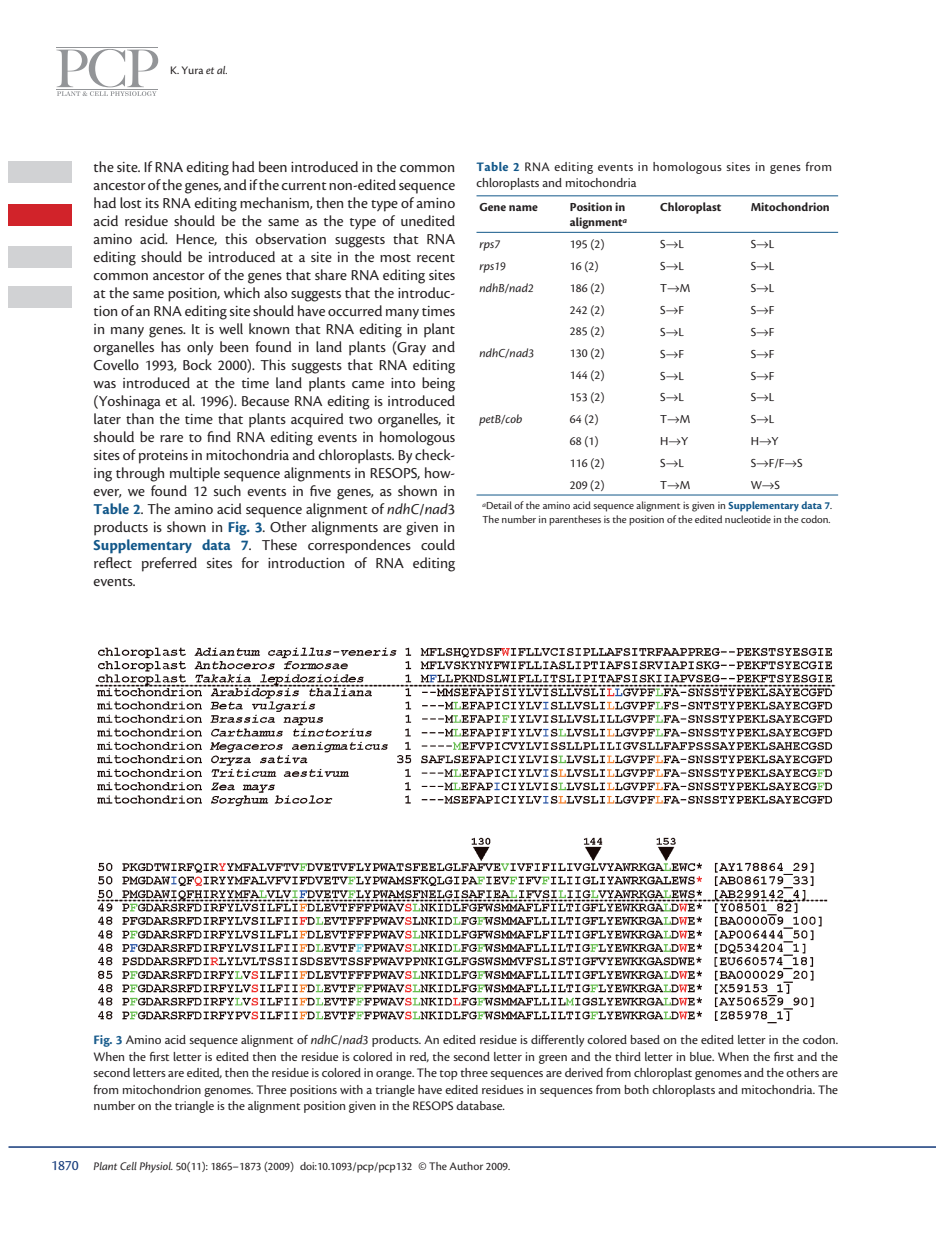
<style>
.page{position:relative;width:936px;height:1242px;background:#fff}
.page>*{position:absolute;margin:0;border:0;box-sizing:border-box;transform-origin:0 0}
.t1{font:15.75px/18px "Cronos L";color:#231f20;text-align:justify}
.t2{font:13.5px/16.5px "Cronos L";color:#231f20;text-align:justify}
.t3{font:13.5px/16.5px "Cronos L";letter-spacing:.03em;color:#231f20}
.t4{font:12.75px "Cronos L";color:#231f20}
.t5{font:700 12.75px/15px "Cronos L";color:#231f20}
.t6{font:italic 12.75px "Cronos L";color:#231f20}
.t7{font:12px "Cronos L";color:#231f20}
.t8{font:11.25px/13.5px "Cronos L";color:#231f20}
.s1{font-style:italic}
.s2{font-weight:700;color:#125789}
.s3{font-weight:700;color:#1b5d8d}
.s4{font-size:15px;color:#13397a}
</style>
<div class="page">
<div style="left:9px;top:162px;width:63px;height:21px;background:#d1d2d4"></div>
<div style="left:9px;top:204px;width:63px;height:21px;background:#d1232a"></div>
<div style="left:9px;top:247px;width:63px;height:21px;background:#d1d2d4"></div>
<div style="left:9px;top:286px;width:63px;height:22px;background:#d1d2d4"></div>
<img style="left:95px;top:647px;width:741px;height:377px">
<hr style="left:476px;top:195px;width:362px;height:1px;background:#125789">
<hr style="left:476px;top:232px;width:362px;height:1px;background:#125789">
<hr style="left:476px;top:494px;width:362px;height:1px;background:#125789">
<hr style="left:9px;top:1146px;width:926px;height:1px;background:#13397a">
<svg style="left:56px;top:49px;width:102px;height:47px"></svg>
<hr style="left:56px;top:89px;width:102px;height:1px;background:#939598">
<hr style="left:56px;top:47px;width:102px;height:1px;background:#939598">
<p class="t7" style="left:170px;top:66px;width:59px">K. Yura <span class="s1">et al.</span></p>
<p class="t1" style="left:94px;top:159px;width:363px">the site. If RNA editing had been introduced in the common ancestor of the genes, and if the current non-edited sequence had lost its RNA editing mechanism, then the type of amino acid residue should be the same as the type of unedited amino acid. Hence, this observation suggests that RNA editing should be introduced at a site in the most recent common ancestor of the genes that share RNA editing sites at the same position, which also suggests that the introduc&shy;tion of an RNA editing site should have occurred many times in many genes. It is well known that RNA editing in plant organelles has only been found in land plants ( Gray and Covello 1993 , Bock 2000 ). This suggests that RNA editing was introduced at the time land plants came into being ( Yoshinaga et al. 1996 ). Because RNA editing is introduced later than the time that plants acquired two organelles, it should be rare to find RNA editing events in homologous sites of proteins in mitochondria and chloroplasts. By check&shy;ing through multiple sequence alignments in RESOPS, how&shy;ever, we found 12 such events in five genes, as shown in <span class="s2">Table 2</span> . The amino acid sequence alignment of <span class="s1">ndhC</span> / <span class="s1">nad</span> 3 products is shown in <span class="s2">Fig. 3</span> . Other alignments are given in <span class="s2">Supplementary data 7</span>. These correspondences could reflect preferred sites for introduction of RNA editing events.</p>
<p class="t3" style="left:476px;top:159px;width:357px"><span class="s2">Table 2</span> RNA editing events in homologous sites in genes from chloroplasts and mitochondria</p>
<p class="t5" style="left:479px;top:201px;width:60px">Gene name</p>
<p class="t5" style="left:570px;top:201px;width:59px">Position in alignment <sup>a</sup></p>
<p class="t5" style="left:660px;top:201px;width:62px">Chloroplast</p>
<p class="t5" style="left:750px;top:201px;width:81px">Mitochondrion</p>
<p class="t6" style="left:479px;top:239px;width:22px">rps7</p>
<p class="t4" style="left:570px;top:239px;width:36px">195 (2)</p>
<p class="t4" style="left:660px;top:239px;width:25px">S → L</p>
<p class="t4" style="left:750px;top:239px;width:25px">S → L</p>
<p class="t6" style="left:479px;top:261px;width:28px">rps19</p>
<p class="t4" style="left:570px;top:261px;width:30px">16 (2)</p>
<p class="t4" style="left:660px;top:261px;width:25px">S → L</p>
<p class="t4" style="left:750px;top:261px;width:25px">S → L</p>
<p class="t6" style="left:479px;top:283px;width:56px">ndhB/nad2</p>
<p class="t4" style="left:570px;top:283px;width:36px">186 (2)</p>
<p class="t4" style="left:660px;top:283px;width:32px">T → M</p>
<p class="t4" style="left:750px;top:283px;width:25px">S → L</p>
<p class="t4" style="left:570px;top:305px;width:36px">242 (2)</p>
<p class="t4" style="left:660px;top:305px;width:25px">S → F</p>
<p class="t4" style="left:750px;top:305px;width:25px">S → F</p>
<p class="t4" style="left:570px;top:327px;width:36px">285 (2)</p>
<p class="t4" style="left:660px;top:327px;width:25px">S → L</p>
<p class="t4" style="left:750px;top:327px;width:25px">S → F</p>
<p class="t6" style="left:479px;top:348px;width:56px">ndhC/nad3</p>
<p class="t4" style="left:570px;top:348px;width:36px">130 (2)</p>
<p class="t4" style="left:660px;top:349px;width:25px">S → F</p>
<p class="t4" style="left:750px;top:349px;width:25px">S → F</p>
<p class="t4" style="left:570px;top:370px;width:36px">144 (2)</p>
<p class="t4" style="left:660px;top:371px;width:25px">S → L</p>
<p class="t4" style="left:750px;top:371px;width:25px">S → F</p>
<p class="t4" style="left:570px;top:392px;width:36px">153 (2)</p>
<p class="t4" style="left:660px;top:393px;width:25px">S → L</p>
<p class="t4" style="left:750px;top:393px;width:25px">S → L</p>
<p class="t6" style="left:479px;top:414px;width:45px">petB/cob</p>
<p class="t4" style="left:570px;top:414px;width:30px">64 (2)</p>
<p class="t4" style="left:660px;top:414px;width:32px">T → M</p>
<p class="t4" style="left:750px;top:414px;width:25px">S → L</p>
<p class="t4" style="left:570px;top:436px;width:30px">68 (1)</p>
<p class="t4" style="left:660px;top:436px;width:29px">H → Y</p>
<p class="t4" style="left:750px;top:436px;width:29px">H → Y</p>
<p class="t4" style="left:570px;top:458px;width:36px">116 (2)</p>
<p class="t4" style="left:660px;top:458px;width:25px">S → L</p>
<p class="t4" style="left:750px;top:458px;width:53px">S → F/F → S</p>
<p class="t4" style="left:570px;top:480px;width:36px">209 (2)</p>
<p class="t4" style="left:660px;top:480px;width:32px">T → M</p>
<p class="t4" style="left:750px;top:480px;width:31px">W → S</p>
<p class="t8" style="left:482px;top:500px;width:351px"><sup>a</sup> Detail of the amino acid sequence alignment is given in <span class="s2">Supplementary data 7</span>.<br>The number in parentheses is the position of the edited nucleotide in the codon.</p>
<p class="t2" style="left:94px;top:1032px;width:746px"><span class="s3">Fig. 3</span> Amino acid sequence alignment of <span class="s1">ndhC</span> / <span class="s1">nad3</span> products. An edited residue is differently colored based on the edited letter in the codon.<br>When the first letter is edited then the residue is colored in red, the second letter in green and the third letter in blue. When the first and the second letters are edited, then the residue is colored in orange. The top three sequences are derived from chloroplast genomes and the others are from mitochondrion genomes. Three positions with a triangle have edited residues in sequences from both chloroplasts and mitochondria. The number on the triangle is the alignment position given in the RESOPS database.</p>
<p class="t7" style="left:51px;top:1161px;width:460px"><span class="s4">1870</span> <span class="s1">Plant Cell Physiol.</span> 50(11): 1865–1873 (2009) doi:10.1093/pcp/pcp132 © The Author 2009.</p>
</div>
